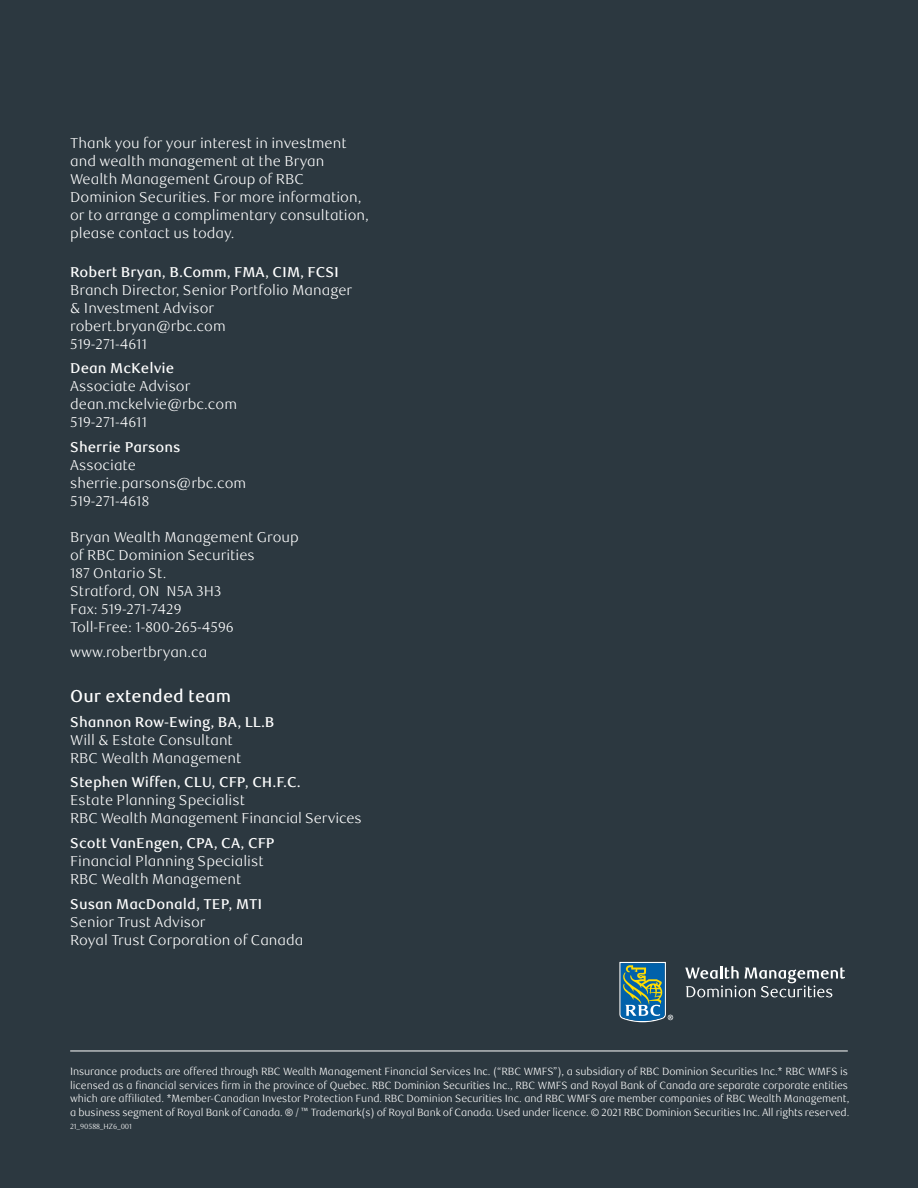
<style>
.page{position:relative;width:918px;height:1188px;background:#2c3840}
.page>*{position:absolute;margin:0;border:0;box-sizing:border-box;transform-origin:0 0}
._8-Advisor_Title_and{font:500 17.25px "RBC Text";color:#fff}
._8-Advisor_Title_and-2{font:300 14.25px/18px "RBC Text";color:#fff}
._8-Advisor_Title_and-3{font:500 14.25px "RBC Text";color:#fff}
.t1{font:300 10.5px/13.5px "RBC Text";letter-spacing:-.01em;color:#fff}
.t2{font:300 7.5px "RBC Text";letter-spacing:-.01em;color:#fff}
</style>
<div class="page">
<hr style="left:70px;top:1051px;width:778px;height:1px;background:#fff">
<svg style="left:619px;top:962px;width:54px;height:60px;background:#4a7e8a"></svg>
<svg style="left:685px;top:966px;width:160px;height:32px"></svg>
<p class="_8-Advisor_Title_and-2" style="left:70px;top:135px;width:300px">Thank you for your interest in investment and wealth management at the Bryan Wealth Management Group of RBC Dominion Securities. For more information, or to arrange a complimentary consultation, please contact us today.</p>
<p class="_8-Advisor_Title_and-3" style="left:70px;top:263px;width:270px">Robert Bryan, B.Comm, FMA, CIM, FCSI</p>
<p class="_8-Advisor_Title_and-2" style="left:70px;top:281px;width:284px">Branch Director, Senior Portfolio Manager</p>
<p class="_8-Advisor_Title_and-2" style="left:70px;top:299px;width:145px">&amp; Investment Advisor</p>
<p class="_8-Advisor_Title_and-2" style="left:70px;top:317px;width:157px">robert.bryan@rbc.com</p>
<p class="_8-Advisor_Title_and-2" style="left:70px;top:335px;width:78px">519-271-4611</p>
<p class="_8-Advisor_Title_and-3" style="left:70px;top:360px;width:106px">Dean McKelvie</p>
<p class="_8-Advisor_Title_and-2" style="left:70px;top:378px;width:122px">Associate Advisor</p>
<p class="_8-Advisor_Title_and-2" style="left:70px;top:396px;width:168px">dean.mckelvie@rbc.com</p>
<p class="_8-Advisor_Title_and-2" style="left:70px;top:414px;width:78px">519-271-4611</p>
<p class="_8-Advisor_Title_and-3" style="left:70px;top:439px;width:112px">Sherrie Parsons</p>
<p class="_8-Advisor_Title_and-2" style="left:70px;top:457px;width:67px">Associate</p>
<p class="_8-Advisor_Title_and-2" style="left:70px;top:475px;width:178px">sherrie.parsons@rbc.com</p>
<p class="_8-Advisor_Title_and-2" style="left:70px;top:493px;width:80px">519-271-4618</p>
<p class="_8-Advisor_Title_and-2" style="left:70px;top:529px;width:230px">Bryan Wealth Management Group</p>
<p class="_8-Advisor_Title_and-2" style="left:70px;top:547px;width:186px">of RBC Dominion Securities</p>
<p class="_8-Advisor_Title_and-2" style="left:70px;top:565px;width:98px">187 Ontario St.</p>
<p class="_8-Advisor_Title_and-2" style="left:70px;top:583px;width:153px">Stratford, ON N5A 3H3</p>
<p class="_8-Advisor_Title_and-2" style="left:70px;top:601px;width:113px">Fax: 519-271-7429</p>
<p class="_8-Advisor_Title_and-2" style="left:70px;top:619px;width:165px">Toll-Free: 1-800-265-4596</p>
<p class="_8-Advisor_Title_and-2" style="left:70px;top:643px;width:139px">www.robertbryan.ca</p>
<p class="_8-Advisor_Title_and" style="left:70px;top:686px;width:162px">Our extended team</p>
<p class="_8-Advisor_Title_and-3" style="left:70px;top:713px;width:206px">Shannon Row-Ewing, BA, LL.B</p>
<p class="_8-Advisor_Title_and-2" style="left:70px;top:731px;width:173px">Will &amp; Estate Consultant<br>RBC Wealth Management</p>
<p class="_8-Advisor_Title_and-3" style="left:70px;top:774px;width:232px">Stephen Wiffen, CLU, CFP, CH.F.C.</p>
<p class="_8-Advisor_Title_and-2" style="left:70px;top:792px;width:293px">Estate Planning Specialist<br>RBC Wealth Management Financial Services</p>
<p class="_8-Advisor_Title_and-3" style="left:70px;top:835px;width:206px">Scott VanEngen, CPA, CA, CFP</p>
<p class="_8-Advisor_Title_and-2" style="left:70px;top:853px;width:195px">Financial Planning Specialist<br>RBC Wealth Management</p>
<p class="_8-Advisor_Title_and-3" style="left:70px;top:896px;width:194px">Susan MacDonald, TEP, MTI</p>
<p class="_8-Advisor_Title_and-2" style="left:70px;top:913px;width:137px">Senior Trust Advisor</p>
<p class="_8-Advisor_Title_and-2" style="left:70px;top:931px;width:235px">Royal Trust Corporation of Canada</p>
<p class="t1" style="left:70px;top:1065px;width:781px">Insurance products are offered through RBC Wealth Management Financial Services Inc. (“RBC WMFS”), a subsidiary of RBC Dominion Securities Inc.* RBC WMFS is licensed as a financial services firm in the province of Quebec. RBC Dominion Securities Inc., RBC WMFS and Royal Bank of Canada are separate corporate entities which are affiliated. *Member-Canadian Investor Protection Fund. RBC Dominion Securities Inc. and RBC WMFS are member companies of RBC Wealth Management, a business segment of Royal Bank of Canada. ® / ™ Trademark(s) of Royal Bank of Canada. Used under licence. © 2021 RBC Dominion Securities Inc. All rights reserved.</p>
<p class="t2" style="left:70px;top:1122px;width:64px">21_90588_HZ6_001</p>
</div>
